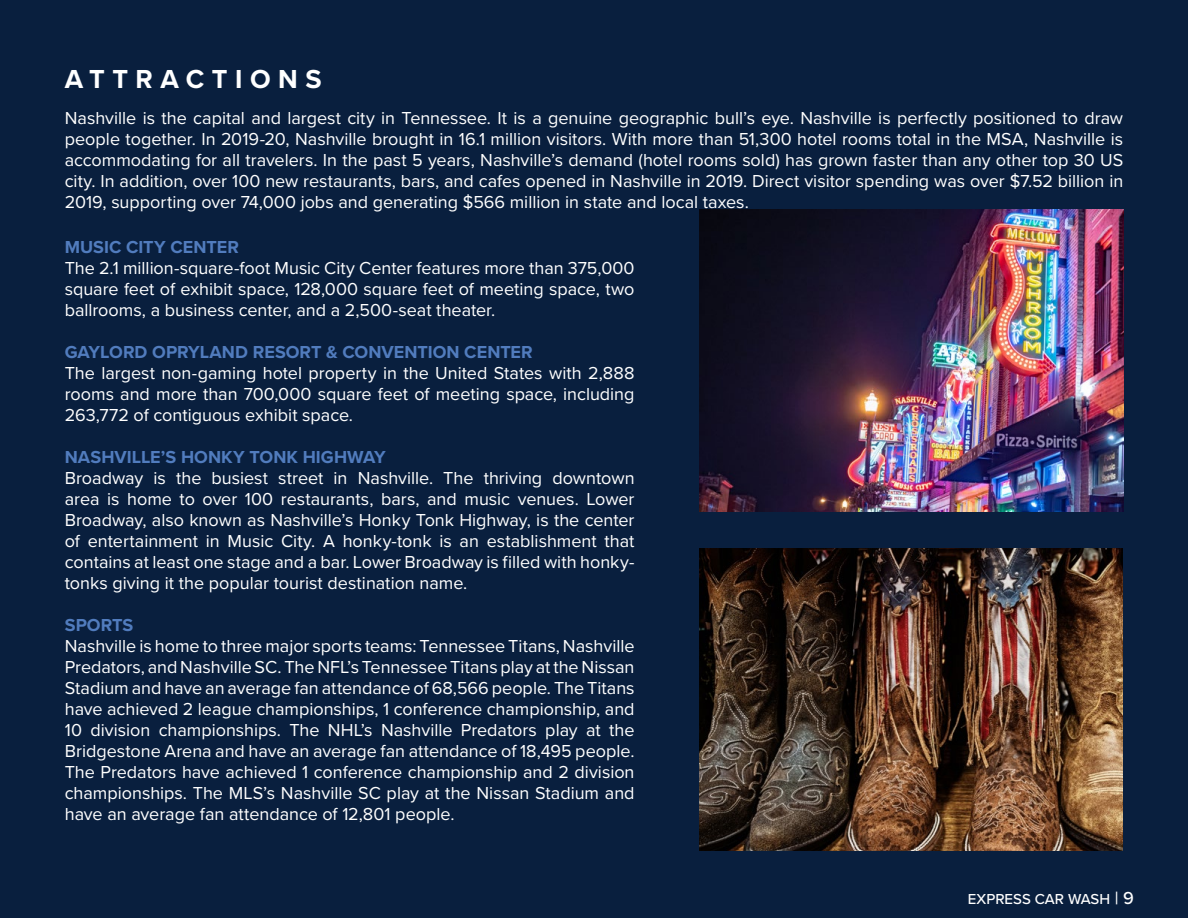
<style>
.page{position:relative;width:1188px;height:918px;background:#091f3e}
.page>*{position:absolute;margin:0;border:0;box-sizing:border-box;transform-origin:0 0}
.t1{font:700 27px "Proxima Nova";letter-spacing:.28em;color:#fff}
.t2{font:18px/21px "Proxima Nova";color:#fff;text-align:justify}
.t3{font:700 18px "Proxima Nova";letter-spacing:.005em;color:#517cbe}
.t4{font:500 15px "Proxima Nova";color:#fff}
.s1{font-size:18px}
</style>
<div class="page">
<img style="left:699px;top:209px;width:424px;height:302px">
<img style="left:699px;top:549px;width:424px;height:302px">
<h1 class="t1" style="left:65px;top:59px;width:258px">ATTRACTIONS</h1>
<p class="t2" style="left:65px;top:107px;width:1060px">Nashville is the capital and largest city in Tennessee. It is a genuine geographic bull’s eye. Nashville is perfectly positioned to draw people together. In 2019-20, Nashville brought in 16.1 million visitors. With more than 51,300 hotel rooms total in the MSA, Nashville is accommodating for all travelers. In the past 5 years, Nashville’s demand (hotel rooms sold) has grown faster than any other top 30 US city. In addition, over 100 new restaurants, bars, and cafes opened in Nashville in 2019. Direct visitor spending was over $7.52 billion in 2019, supporting over 74,000 jobs and generating $566 million in state and local taxes.</p>
<p class="t3" style="left:65px;top:234px;width:176px">MUSIC CITY CENTER</p>
<p class="t2" style="left:65px;top:257px;width:571px">The 2.1 million-square-foot Music City Center features more than 375,000 square feet of exhibit space, 128,000 square feet of meeting space, two ballrooms, a business center, and a 2,500-seat theater.</p>
<p class="t3" style="left:65px;top:339px;width:470px">GAYLORD OPRYLAND RESORT &amp; CONVENTION CENTER</p>
<p class="t2" style="left:65px;top:362px;width:571px">The largest non-gaming hotel property in the United States with 2,888 rooms and more than 700,000 square feet of meeting space, including 263,772 of contiguous exhibit space.</p>
<p class="t3" style="left:65px;top:444px;width:322px">NASHVILLE’S HONKY TONK HIGHWAY</p>
<p class="t2" style="left:65px;top:467px;width:571px">Broadway is the busiest street in Nashville. The thriving downtown area is home to over 100 restaurants, bars, and music venues. Lower Broadway, also known as Nashville’s Honky Tonk Highway, is the center of entertainment in Music City. A honky-tonk is an establishment that contains at least one stage and a bar. Lower Broadway is filled with honky&shy;tonks giving it the popular tourist destination name.</p>
<p class="t3" style="left:65px;top:612px;width:70px">SPORTS</p>
<p class="t2" style="left:65px;top:635px;width:571px">Nashville is home to three major sports teams: Tennessee Titans, Nashville Predators, and Nashville SC. The NFL’s Tennessee Titans play at the Nissan Stadium and have an average fan attendance of 68,566 people. The Titans have achieved 2 league championships, 1 conference championship, and 10 division championships. The NHL’s Nashville Predators play at the Bridgestone Arena and have an average fan attendance of 18,495 people.<br>The Predators have achieved 1 conference championship and 2 division championships. The MLS’s Nashville SC play at the Nissan Stadium and have an average fan attendance of 12,801 people.</p>
<p class="t4" style="left:968px;top:888px;width:168px">EXPRESS CAR WASH <span class="s1">| 9</span></p>
</div>
